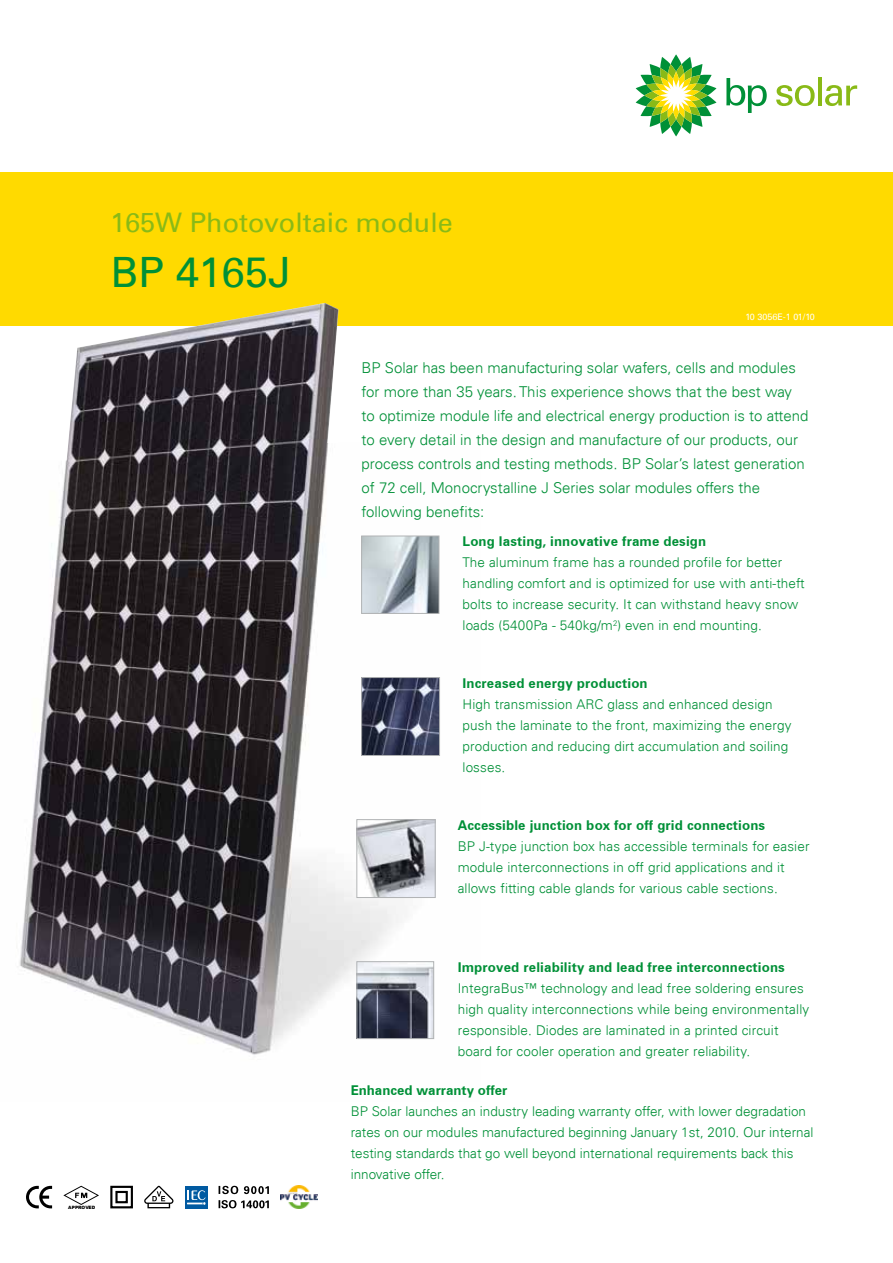
<style>
.page{position:relative;width:893px;height:1263px;background:#fff}
.page>*{position:absolute;margin:0;border:0;box-sizing:border-box;transform-origin:0 0}
.t1{font:41.85px "Univers 55 Roman";color:#009037}
.t2{font:27px "Univers 55 Roman";color:#89ba17}
.t3{font:300 15px/24px "Univers 45";color:#009037}
.t4{font:300 13.5px/21px "Univers 45";letter-spacing:.01em;color:#009037}
.t5{font:700 13.5px "Univers 65 BT";letter-spacing:.01em;color:#009037}
.t6{font:9px "Univers 55 Roman";color:#fff}
.t7{font:900 4.5px "Arial";color:#000}
</style>
<div class="page">
<div style="left:0;top:172px;width:893px;height:154px;background:#ffda00"></div>
<img style="left:19px;top:303px;width:421px;height:752px">
<svg style="left:636px;top:54px;width:80px;height:82px"></svg>
<svg style="left:726px;top:78px;width:41px;height:35px"></svg>
<svg style="left:776px;top:85px;width:39px;height:21px"></svg>
<hr style="left:818px;top:77px;width:4px;height:28px;background:#89ba17">
<svg style="left:825px;top:85px;width:32px;height:21px"></svg>
<svg style="left:219px;top:1200px;width:50px;height:8px"></svg>
<svg style="left:219px;top:1186px;width:50px;height:8px"></svg>
<img style="left:280px;top:1186px;width:37px;height:22px">
<div style="left:185px;top:1186px;width:22px;height:22px;background:#005aa1"></div>
<svg style="left:187px;top:1190px;width:19px;height:15px"></svg>
<div style="left:110px;top:1186px;width:23px;height:22px;border:2px solid #000"></div>
<div style="left:115px;top:1191px;width:13px;height:12px;border:2px solid #000"></div>
<svg style="left:26px;top:1186px;width:26px;height:22px"></svg>
<svg style="left:144px;top:1186px;width:29px;height:22px"></svg>
<svg style="left:63px;top:1186px;width:36px;height:19px"></svg>
<img style="left:359px;top:821px;width:74px;height:75px">
<div style="left:357px;top:819px;width:78px;height:79px;border:1px solid #b1b3b4"></div>
<img style="left:363px;top:679px;width:75px;height:75px">
<div style="left:361px;top:677px;width:79px;height:79px;border:1px solid #b1b3b4"></div>
<img style="left:363px;top:538px;width:74px;height:74px">
<div style="left:361px;top:536px;width:78px;height:78px;border:1px solid #b1b3b4"></div>
<img style="left:359px;top:963px;width:73px;height:74px">
<div style="left:357px;top:961px;width:77px;height:78px;border:1px solid #b1b3b4"></div>
<h2 class="t2" style="left:111px;top:206px;width:344px">165W Photovoltaic module</h2>
<h1 class="t1" style="left:111px;top:247px;width:182px">BP 4165J</h1>
<p class="t6" style="left:745px;top:311px;width:71px">10 3056E-1 01/10</p>
<p class="t3" style="left:362px;top:356px;width:448px">BP Solar has been manufacturing solar wafers, cells and modules for more than 35 years. This experience shows that the best way to optimize module life and electrical energy production is to attend to every detail in the design and manufacture of our products, our process controls and testing methods. BP Solar’s latest generation of 72 cell, Monocrystalline J Series solar modules offers the following benefits:</p>
<p class="t5" style="left:463px;top:533px;width:245px">Long lasting, innovative frame design</p>
<p class="t4" style="left:463px;top:552px;width:344px">The aluminum frame has a rounded profile for better handling comfort and is optimized for use with anti-theft bolts to increase security. It can withstand heavy snow loads (5400Pa - 540kg/m<sup>2</sup>) even in end mounting.</p>
<p class="t5" style="left:462px;top:675px;width:187px">Increased energy production</p>
<p class="t4" style="left:462px;top:693px;width:330px">High transmission ARC glass and enhanced design push the laminate to the front, maximizing the energy production and reducing dirt accumulation and soiling losses.</p>
<p class="t5" style="left:458px;top:817px;width:309px">Accessible junction box for off grid connections</p>
<p class="t4" style="left:458px;top:835px;width:353px">BP J-type junction box has accessible terminals for easier module interconnections in off grid applications and it allows fitting cable glands for various cable sections.</p>
<p class="t7" style="left:68px;top:1204px;width:29px">APPROVED</p>
<p class="t5" style="left:458px;top:959px;width:329px">Improved reliability and lead free interconnections</p>
<p class="t4" style="left:458px;top:977px;width:353px">IntegraBus™ technology and lead free soldering ensures high quality interconnections while being environmentally responsible. Diodes are laminated in a printed circuit board for cooler operation and greater reliability.</p>
<p class="t5" style="left:351px;top:1082px;width:158px">Enhanced warranty offer</p>
<p class="t4" style="left:351px;top:1100px;width:464px">BP Solar launches an industry leading warranty offer, with lower degradation rates on our modules manufactured beginning January 1st, 2010. Our internal testing standards that go well beyond international requirements back this innovative offer.</p>
</div>
